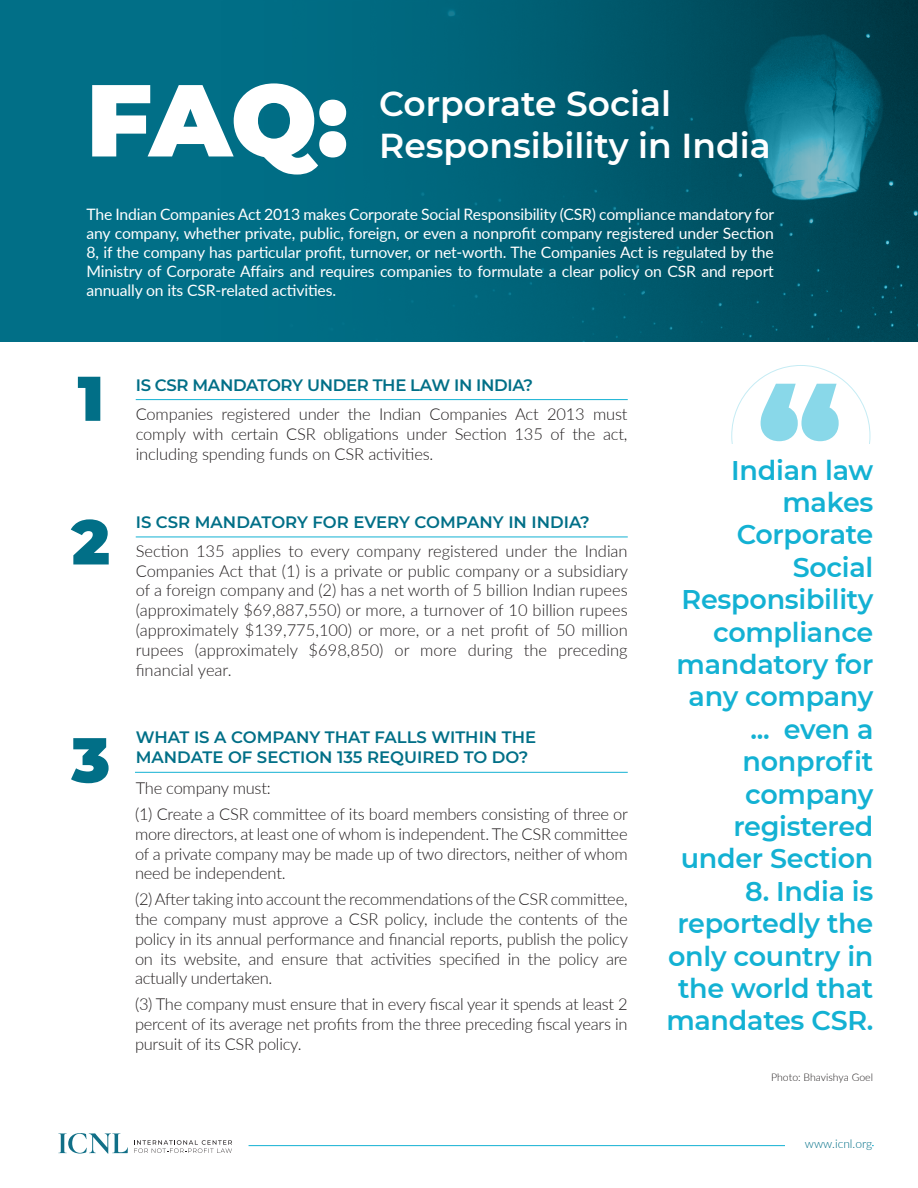
<style>
.page{position:relative;width:918px;height:1188px;background:#fff}
.page>*{position:absolute;margin:0;border:0;box-sizing:border-box;transform-origin:0 0}
.t1{font:900 141px "Montserrat";color:#13b1d3}
.t2{font:900 102px "Montserrat";color:#fff}
.t3{font:900 63px "Montserrat";color:#016f87}
.t4{font:600 34.5px/41.4px "Montserrat";color:#fff}
.Cheet_sheet_body_tex{font:600 27px/32.4px "Montserrat";letter-spacing:-.01em;color:#13b1d3;text-align:right}
.Cheet_sheet_body_tex-2{font:300 16.5px/19.8px "Lato";letter-spacing:-.015em;color:#231f20;text-align:justify}
.t5{font:600 16.5px/19.8px "Montserrat";color:#016f87}
.t6{font:600 16.5px "Montserrat";letter-spacing:-.02em;color:#016f87}
.t7{font:15.75px/18.9px "Lato";letter-spacing:-.01em;color:#fff;text-align:justify}
.t8{font:300 12px "Lato";color:#016f87}
.t9{font:300 10.5px "Lato";color:#231f20}
</style>
<div class="page">
<div style="left:0;top:1px;width:918px;height:341px;background:#016f87"></div>
<img style="left:165px;top:0;width:753px;height:342px">
<hr style="left:136px;top:399px;width:492px;height:1px;background:#13b1d3">
<hr style="left:136px;top:537px;width:492px;height:1px;background:#13b1d3">
<hr style="left:135px;top:772px;width:493px;height:1px;background:#13b1d3">
<svg style="left:58px;top:1133px;width:70px;height:21px"></svg>
<svg style="left:134px;top:1140px;width:98px;height:13px"></svg>
<hr style="left:249px;top:1145px;width:625px;height:1px;background:#13b1d3">
<div style="left:786px;top:1124px;width:86px;height:38px;background:#fff"></div>
<p class="t2" style="left:86px;top:44px;width:263px">FAQ:</p>
<p class="t7" style="left:86px;top:204px;width:689px">The Indian Companies Act 2013 makes Corporate Social Responsibility (CSR) compliance mandatory for any company, whether private, public, foreign, or even a nonprofit company registered under Section 8, if the company has particular profit, turnover, or net-worth. The Companies Act is regulated by the Ministry of Corporate Affairs and requires companies to formulate a clear policy on CSR and report annually on its CSR-related activities.</p>
<p class="t4" style="left:379px;top:82px;width:393px">Corporate Social<br>Responsibility in India</p>
<p class="t3" style="left:78px;top:351px;width:28px">1</p>
<p class="t3" style="left:72px;top:495px;width:40px">2</p>
<p class="t3" style="left:71px;top:713px;width:40px">3</p>
<p class="t6" style="left:136px;top:373px;width:399px">IS CSR MANDATORY UNDER THE LAW IN INDIA?</p>
<p class="Cheet_sheet_body_tex-2" style="left:136px;top:404px;width:493px">Companies registered under the Indian Companies Act 2013 must comply with certain CSR obligations under Section 135 of the act, including spending funds on CSR activities.</p>
<p class="t5" style="left:136px;top:511px;width:456px">IS CSR MANDATORY FOR EVERY COMPANY IN INDIA?</p>
<p class="Cheet_sheet_body_tex-2" style="left:136px;top:540px;width:494px">Section 135 applies to every company registered under the Indian Companies Act that (1) is a private or public company or a subsidiary of a foreign company and (2) has a net worth of 5 billion Indian rupees (approximately $69,887,550) or more, a turnover of 10 billion rupees (approximately $139,775,100) or more, or a net profit of 50 million rupees (approximately $698,850) or more during the preceding financial year.</p>
<p class="t5" style="left:136px;top:727px;width:402px">WHAT IS A COMPANY THAT FALLS WITHIN THE<br>MANDATE OF SECTION 135 REQUIRED TO DO?</p>
<p class="Cheet_sheet_body_tex-2" style="left:136px;top:778px;width:136px">The company must:</p>
<p class="Cheet_sheet_body_tex-2" style="left:135px;top:803px;width:494px">(1) Create a CSR committee of its board members consisting of three or more directors, at least one of whom is independent. The CSR committee of a private company may be made up of two directors, neither of whom need be independent.</p>
<p class="Cheet_sheet_body_tex-2" style="left:135px;top:889px;width:494px">(2) After taking into account the recommendations of the CSR committee, the company must approve a CSR policy, include the contents of the policy in its annual performance and financial reports, publish the policy on its website, and ensure that activities specified in the policy are actually undertaken.</p>
<p class="Cheet_sheet_body_tex-2" style="left:135px;top:994px;width:494px">(3) The company must ensure that in every fiscal year it spends at least 2 percent of its average net profits from the three preceding fiscal years in pursuit of its CSR policy.</p>
<h1 class="t1" style="left:758px;top:332px;width:85px">“</h1>
<p class="Cheet_sheet_body_tex" style="left:677px;top:453px;width:198px">Indian law makes<br>Corporate<br>Social<br>Responsibility compliance mandatory for any company ... even a nonprofit company registered under Section</p>
<p class="Cheet_sheet_body_tex" style="left:666px;top:874px;width:209px">8. India is reportedly the only country in the world that mandates CSR.</p>
<p class="t9" style="left:771px;top:1070px;width:103px">Photo: Bhavishya Goel</p>
<p class="t8" style="left:805px;top:1135px;width:69px">www.icnl.org</p>
</div>
